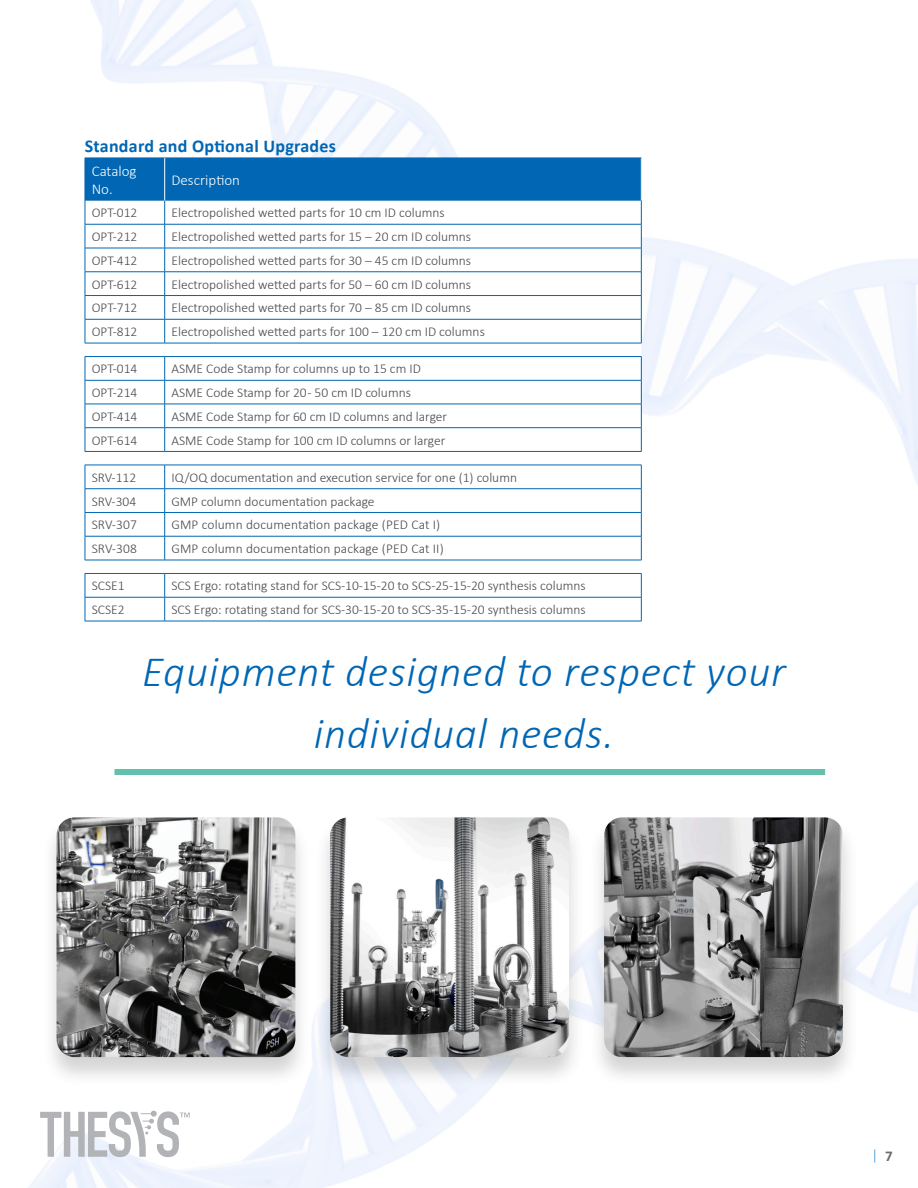
<style>
.page{position:relative;width:918px;height:1188px;background:#fff}
.page>*{position:absolute;margin:0;border:0;box-sizing:border-box;transform-origin:0 0}
.Body{font:italic 300 43.5px/61.5px "Calibri";letter-spacing:.015em;color:#0166b3;text-align:center}
.Body-2{font:700 18px "Calibri";letter-spacing:.015em;color:#0166b3}
.t1{font:300 15px/18px "Calibri";color:#fff}
.t2{font:300 15px "Calibri";color:#3d91ce}
.t3{font:300 13.5px "Calibri";color:#47474c}
.s1{font-weight:700;color:#6c6d70}
</style>
<div class="page">
<img style="left:84px;top:0;width:834px;height:541px">
<svg style="left:40px;top:1110px;width:150px;height:47px"></svg>
<div style="left:85px;top:158px;width:80px;height:43px;background:#0166b3"></div>
<div style="left:165px;top:158px;width:476px;height:43px;background:#0166b3"></div>
<svg style="left:85px;top:201px;width:556px;height:420px"></svg>
<svg style="left:85px;top:201px;width:1px;height:142px"></svg>
<svg style="left:85px;top:357px;width:1px;height:94px"></svg>
<svg style="left:85px;top:466px;width:1px;height:94px"></svg>
<svg style="left:85px;top:574px;width:1px;height:47px"></svg>
<hr style="left:85px;top:621px;width:80px;height:1px;background:#0166b3">
<hr style="left:165px;top:621px;width:477px;height:1px;background:#0166b3">
<hr style="left:85px;top:343px;width:80px;height:1px;background:#0166b3">
<hr style="left:165px;top:343px;width:477px;height:1px;background:#0166b3">
<hr style="left:85px;top:356px;width:80px;height:1px;background:#0166b3">
<hr style="left:165px;top:356px;width:477px;height:1px;background:#0166b3">
<hr style="left:85px;top:451px;width:80px;height:1px;background:#0166b3">
<hr style="left:165px;top:451px;width:477px;height:1px;background:#0166b3">
<hr style="left:85px;top:465px;width:80px;height:1px;background:#0166b3">
<hr style="left:165px;top:465px;width:477px;height:1px;background:#0166b3">
<hr style="left:85px;top:488px;width:80px;height:1px;background:#0166b3">
<hr style="left:165px;top:488px;width:477px;height:1px;background:#0166b3">
<hr style="left:85px;top:512px;width:80px;height:1px;background:#0166b3">
<hr style="left:165px;top:512px;width:477px;height:1px;background:#0166b3">
<hr style="left:85px;top:536px;width:80px;height:1px;background:#0166b3">
<hr style="left:165px;top:536px;width:477px;height:1px;background:#0166b3">
<hr style="left:85px;top:560px;width:80px;height:1px;background:#0166b3">
<hr style="left:165px;top:560px;width:477px;height:1px;background:#0166b3">
<hr style="left:85px;top:573px;width:80px;height:1px;background:#0166b3">
<hr style="left:165px;top:573px;width:477px;height:1px;background:#0166b3">
<hr style="left:85px;top:597px;width:80px;height:1px;background:#0166b3">
<hr style="left:165px;top:597px;width:477px;height:1px;background:#0166b3">
<hr style="left:164px;top:158px;width:1px;height:43px;background:#fff">
<hr style="left:641px;top:158px;width:1px;height:43px;background:#fff">
<hr style="left:85px;top:224px;width:80px;height:1px;background:#0166b3">
<hr style="left:85px;top:248px;width:80px;height:1px;background:#0166b3">
<hr style="left:85px;top:272px;width:80px;height:1px;background:#0166b3">
<hr style="left:85px;top:295px;width:80px;height:1px;background:#0166b3">
<hr style="left:85px;top:319px;width:80px;height:1px;background:#0166b3">
<hr style="left:85px;top:380px;width:80px;height:1px;background:#0166b3">
<hr style="left:85px;top:404px;width:80px;height:1px;background:#0166b3">
<hr style="left:85px;top:427px;width:80px;height:1px;background:#0166b3">
<svg style="left:164px;top:201px;width:1px;height:142px"></svg>
<svg style="left:164px;top:357px;width:1px;height:94px"></svg>
<svg style="left:164px;top:465px;width:1px;height:95px"></svg>
<svg style="left:164px;top:574px;width:1px;height:47px"></svg>
<svg style="left:641px;top:201px;width:1px;height:142px"></svg>
<svg style="left:641px;top:357px;width:1px;height:94px"></svg>
<svg style="left:641px;top:465px;width:1px;height:95px"></svg>
<svg style="left:641px;top:574px;width:1px;height:47px"></svg>
<hr style="left:165px;top:224px;width:477px;height:1px;background:#0166b3">
<hr style="left:165px;top:248px;width:477px;height:1px;background:#0166b3">
<hr style="left:165px;top:272px;width:477px;height:1px;background:#0166b3">
<hr style="left:165px;top:295px;width:477px;height:1px;background:#0166b3">
<hr style="left:165px;top:319px;width:477px;height:1px;background:#0166b3">
<hr style="left:165px;top:380px;width:477px;height:1px;background:#0166b3">
<hr style="left:165px;top:404px;width:477px;height:1px;background:#0166b3">
<hr style="left:165px;top:427px;width:477px;height:1px;background:#0166b3">
<div style="left:41px;top:817px;width:270px;height:270px;background:#47474c;opacity:.23"></div>
<img style="left:57px;top:817px;width:238px;height:240px">
<div style="left:315px;top:817px;width:269px;height:270px;background:#47474c;opacity:.23"></div>
<img style="left:330px;top:817px;width:239px;height:240px">
<div style="left:589px;top:817px;width:269px;height:270px;background:#47474c;opacity:.23"></div>
<img style="left:604px;top:817px;width:239px;height:240px">
<div style="left:114px;top:769px;width:711px;height:6px;background:#62c1ac"></div>
<p class="Body-2" style="left:85px;top:133px;width:253px">Standard and Optional Upgrades</p>
<p class="t1" style="left:92px;top:162px;width:46px">Catalog<br>No.</p>
<p class="t1" style="left:171px;top:171px;width:70px">Description</p>
<p class="t3" style="left:92px;top:205px;width:47px">OPT-012</p>
<p class="t3" style="left:171px;top:205px;width:275px">Electropolished wetted parts for 10 cm ID columns</p>
<p class="t3" style="left:92px;top:228px;width:47px">OPT-212</p>
<p class="t3" style="left:171px;top:228px;width:301px">Electropolished wetted parts for 15 – 20 cm ID columns</p>
<p class="t3" style="left:92px;top:252px;width:47px">OPT-412</p>
<p class="t3" style="left:171px;top:252px;width:301px">Electropolished wetted parts for 30 – 45 cm ID columns</p>
<p class="t3" style="left:92px;top:276px;width:47px">OPT-612</p>
<p class="t3" style="left:171px;top:276px;width:301px">Electropolished wetted parts for 50 – 60 cm ID columns</p>
<p class="t3" style="left:92px;top:300px;width:47px">OPT-712</p>
<p class="t3" style="left:171px;top:300px;width:301px">Electropolished wetted parts for 70 – 85 cm ID columns</p>
<p class="t3" style="left:92px;top:323px;width:47px">OPT-812</p>
<p class="t3" style="left:171px;top:323px;width:315px">Electropolished wetted parts for 100 – 120 cm ID columns</p>
<p class="t3" style="left:92px;top:361px;width:47px">OPT-014</p>
<p class="t3" style="left:171px;top:361px;width:251px">ASME Code Stamp for columns up to 15 cm ID</p>
<p class="t3" style="left:92px;top:384px;width:47px">OPT-214</p>
<p class="t3" style="left:171px;top:384px;width:241px">ASME Code Stamp for 20 - 50 cm ID columns</p>
<p class="t3" style="left:92px;top:408px;width:47px">OPT-414</p>
<p class="t3" style="left:171px;top:408px;width:277px">ASME Code Stamp for 60 cm ID columns and larger</p>
<p class="t3" style="left:92px;top:432px;width:47px">OPT-614</p>
<p class="t3" style="left:171px;top:432px;width:275px">ASME Code Stamp for 100 cm ID columns or larger</p>
<p class="t3" style="left:92px;top:469px;width:46px">SRV-112</p>
<p class="t3" style="left:171px;top:469px;width:347px">IQ/OQ documentation and execution service for one (1) column</p>
<p class="t3" style="left:92px;top:493px;width:46px">SRV-304</p>
<p class="t3" style="left:171px;top:493px;width:205px">GMP column documentation package</p>
<p class="t3" style="left:92px;top:517px;width:47px">SRV-307</p>
<p class="t3" style="left:171px;top:517px;width:270px">GMP column documentation package (PED Cat I)</p>
<p class="t3" style="left:92px;top:540px;width:47px">SRV-308</p>
<p class="t3" style="left:171px;top:540px;width:274px">GMP column documentation package (PED Cat II)</p>
<p class="t3" style="left:92px;top:578px;width:34px">SCSE1</p>
<p class="t3" style="left:171px;top:578px;width:416px">SCS Ergo: rotating stand for SCS-10-15-20 to SCS-25-15-20 synthesis columns</p>
<p class="t3" style="left:92px;top:601px;width:34px">SCSE2</p>
<p class="t3" style="left:171px;top:601px;width:416px">SCS Ergo: rotating stand for SCS-30-15-20 to SCS-35-15-20 synthesis columns</p>
<p class="Body" style="left:142px;top:640px;width:645px">Equipment designed to respect your individual needs.</p>
<p class="t2" style="left:872px;top:1146px;width:23px">| <span class="s1">7</span></p>
</div>
